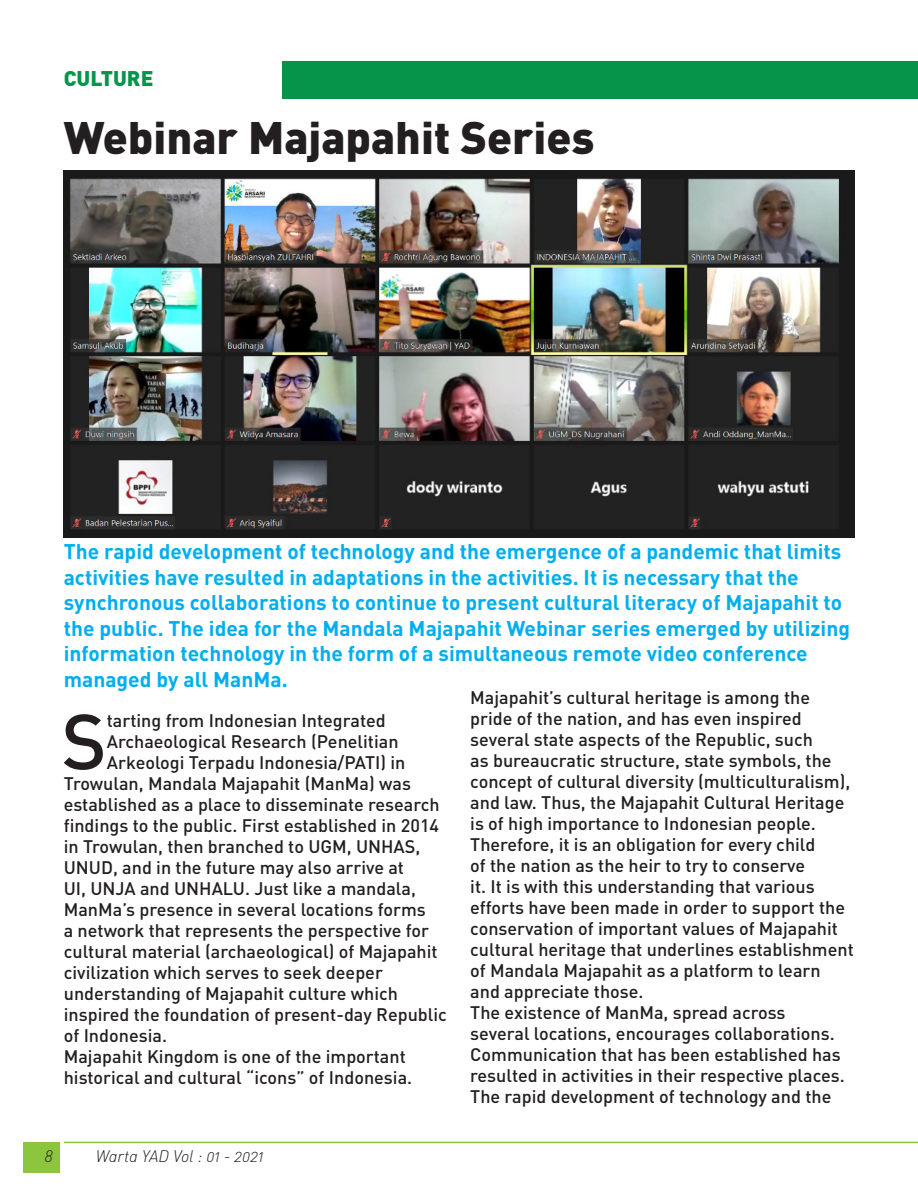
<style>
.page{position:relative;width:918px;height:1188px;background:#fff}
.page>*{position:absolute;margin:0;border:0;box-sizing:border-box;transform-origin:0 0}
.text{font:500 76.95px "DIN";color:#231f20}
.head_line{font:900 45px "DIN";color:#231f20}
.lead{font:700 21px/25.5px "DIN";color:#00aeef}
.rubrik{font:900 21px "DIN";color:#06934a}
.text-2{font:500 18px/21px "DIN";color:#231f20}
.t1{font:16.5px "DIN Light Italic Alt";color:#231f20}
</style>
<div class="page">
<div style="left:23px;top:1142px;width:37px;height:31px;background:#8bc63e"></div>
<hr style="left:64px;top:1142px;width:854px;height:1px;background:#8bc63e">
<div style="left:283px;top:61px;width:635px;height:38px;background:#06934a"></div>
<img style="left:64px;top:170px;width:790px;height:368px">
<p class="rubrik" style="left:64px;top:64px;width:91px">CULTURE</p>
<p class="head_line" style="left:64px;top:108px;width:532px">Webinar Majapahit Series</p>
<p class="lead" style="left:64px;top:538px;width:788px">The rapid development of technology and the emergence of a pandemic that limits activities have resulted in adaptations in the activities. It is necessary that the synchronous collaborations to continue to present cultural literacy of Majapahit to the public. The idea for the Mandala Majapahit Webinar series emerged by utilizing information technology in the form of a simultaneous remote video conference managed by all ManMa.</p>
<p class="text-2" style="left:470px;top:686px;width:385px">Majapahit’s cultural heritage is among the pride of the nation, and has even inspired several state aspects of the Republic, such<br>as bureaucratic structure, state symbols, the concept of cultural diversity (multiculturalism), and law. Thus, the Majapahit Cultural Heritage is of high importance to Indonesian people.<br>Therefore, it is an obligation for every child<br>of the nation as the heir to try to conserve<br>it. It is with this understanding that various efforts have been made in order to support the conservation of important values of Majapahit cultural heritage that underlines establishment of Mandala Majapahit as a platform to learn and appreciate those.</p>
<p class="text-2" style="left:470px;top:1001px;width:376px">The existence of ManMa, spread across several locations, encourages collaborations.<br>Communication that has been established has resulted in activities in their respective places.<br>The rapid development of technology and the</p>
<p class="text" style="left:61px;top:693px;width:47px">S</p>
<p class="text-2" style="left:107px;top:710px;width:280px">tarting from Indonesian Integrated</p>
<p class="text-2" style="left:107px;top:731px;width:293px">Archaeological Research (Penelitian</p>
<p class="text-2" style="left:107px;top:752px;width:300px">Arkeologi Terpadu Indonesia/PATI) in</p>
<p class="text-2" style="left:64px;top:773px;width:349px">Trowulan, Mandala Majapahit (ManMa) was</p>
<p class="text-2" style="left:64px;top:794px;width:377px">established as a place to disseminate research</p>
<p class="text-2" style="left:64px;top:815px;width:377px">findings to the public. First established in 2014</p>
<p class="text-2" style="left:64px;top:836px;width:358px">in Trowulan, then branched to UGM, UNHAS,</p>
<p class="text-2" style="left:64px;top:857px;width:342px">UNUD, and in the future may also arrive at</p>
<p class="text-2" style="left:64px;top:878px;width:354px">UI, UNJA and UNHALU. Just like a mandala,</p>
<p class="text-2" style="left:64px;top:899px;width:363px">ManMa’s presence in several locations forms</p>
<p class="text-2" style="left:64px;top:920px;width:367px">a network that represents the perspective for</p>
<p class="text-2" style="left:64px;top:941px;width:375px">cultural material (archaeological) of Majapahit</p>
<p class="text-2" style="left:64px;top:962px;width:321px">civilization which serves to seek deeper</p>
<p class="text-2" style="left:64px;top:983px;width:336px">understanding of Majapahit culture which</p>
<p class="text-2" style="left:64px;top:1004px;width:385px">inspired the foundation of present-day Republic</p>
<p class="text-2" style="left:64px;top:1025px;width:105px">of Indonesia.</p>
<p class="text-2" style="left:64px;top:1046px;width:350px">Majapahit Kingdom is one of the important historical and cultural “icons” of Indonesia.</p>
<p class="t1" style="left:45px;top:1146px;width:10px">8</p>
<p class="t1" style="left:96px;top:1146px;width:169px">Warta YAD Vol : 01 - 2021</p>
</div>
